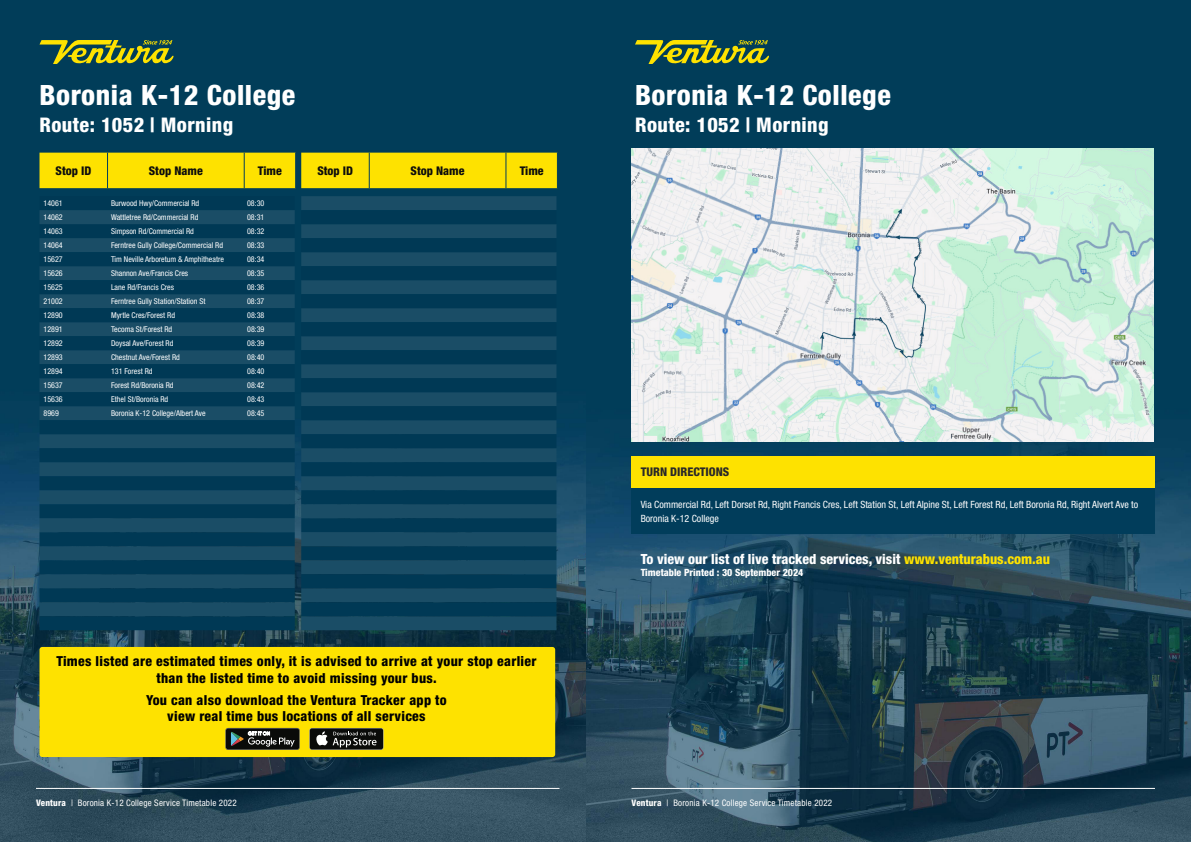
<style>
.page{position:relative;width:1191px;height:842px;background:#fff}
.page>*{position:absolute;margin:0;border:0;box-sizing:border-box;transform-origin:0 0}
.t1{font:800 condensed 28px "Helvetica Neue LT Std";letter-spacing:.02em;color:#fff}
.t2{font:800 condensed 20.2px "Helvetica Neue LT Std";letter-spacing:.02em;color:#fff}
.t3{font:800 condensed 14px "Helvetica Neue LT Std";color:#fff}
.t4{font:800 condensed 13.8px/16.6px "Helvetica Neue LT Std";letter-spacing:.02em;color:#000;text-align:center}
.t5{font:800 condensed 12px "Helvetica Neue LT Std";color:#0d0d0d}
.t6{font:800 condensed 12px "Helvetica Neue LT Std";color:#292829}
.t7{font:condensed 10px/14px "Helvetica Neue LT Std";color:#fff}
.t8{font:800 condensed 10px "Helvetica Neue LT Std";color:#fff}
.t9{font:condensed 9px "Helvetica Neue LT Std";letter-spacing:.02em;color:#fff}
.t10{font:condensed 8px "Helvetica Neue LT Std";color:#fff}
.s1{font-weight:800}
.s2{color:#fee200}
</style>
<div class="page">
<img style="left:0;top:0;width:587px;height:842px">
<hr style="left:36px;top:788px;width:523px;height:1px;background:#fff">
<svg style="left:40px;top:40px;width:134px;height:24px;background:#6f8531"></svg>
<div style="left:40px;top:153px;width:517px;height:35px;background:#fee200"></div>
<hr style="left:369px;top:153px;width:1px;height:35px;background:#013d5b">
<hr style="left:505px;top:153px;width:1px;height:35px;background:#013d5b">
<hr style="left:557px;top:153px;width:1px;height:35px;background:#013d5b">
<svg style="left:40px;top:196px;width:255px;height:42px;background:#083f5a"></svg>
<div style="left:40px;top:238px;width:255px;height:378px;background:#1a4d66"></div>
<svg style="left:40px;top:252px;width:255px;height:322px;background:#0c425c"></svg>
<div style="left:40px;top:588px;width:255px;height:14px;background:#003955"></div>
<div style="left:40px;top:616px;width:255px;height:14px;background:#003955"></div>
<div style="left:301px;top:196px;width:255px;height:434px;background:#1a4d66"></div>
<svg style="left:301px;top:210px;width:255px;height:56px;background:#0c425d"></svg>
<svg style="left:301px;top:266px;width:255px;height:322px;background:#0c425c"></svg>
<div style="left:301px;top:602px;width:255px;height:14px;background:#003955"></div>
<div style="left:39px;top:647px;width:516px;height:110px;background:#fee200;border-radius:3px"></div>
<svg style="left:225px;top:728px;width:75px;height:22px;background:#383a36"></svg>
<div style="left:309px;top:728px;width:74px;height:22px;background:#363735;border-radius:3px"></div>
<div style="left:310px;top:728px;width:73px;height:21px;background:#0a0b09;border-radius:2px"></div>
<svg style="left:316px;top:731px;width:60px;height:16px"></svg>
<img style="left:587px;top:0;width:604px;height:842px">
<hr style="left:631px;top:788px;width:524px;height:1px;background:#fff">
<div style="left:631px;top:456px;width:523px;height:32px;background:#fee200"></div>
<div style="left:631px;top:488px;width:523px;height:46px;background:#013d5b"></div>
<svg style="left:635px;top:40px;width:134px;height:24px;background:#6f8531"></svg>
<img style="left:632px;top:149px;width:521px;height:293px">
<h1 class="t1" style="left:40px;top:77px;width:257px">Boronia K-12 College</h1>
<h2 class="t2" style="left:40px;top:112px;width:195px">Route: 1052 | Morning</h2>
<h3 class="t5" style="left:56px;top:163px;width:37px">Stop ID</h3>
<h3 class="t5" style="left:149px;top:163px;width:56px">Stop Name</h3>
<h3 class="t5" style="left:258px;top:163px;width:25px">Time</h3>
<h3 class="t5" style="left:317px;top:163px;width:37px">Stop ID</h3>
<h3 class="t5" style="left:410px;top:163px;width:56px">Stop Name</h3>
<h3 class="t5" style="left:520px;top:163px;width:25px">Time</h3>
<p class="t10" style="left:44px;top:199px;width:21px">14061</p>
<p class="t10" style="left:111px;top:199px;width:90px">Burwood Hwy/Commercial Rd</p>
<p class="t10" style="left:247px;top:199px;width:19px">08:30</p>
<p class="t10" style="left:44px;top:213px;width:21px">14062</p>
<p class="t10" style="left:111px;top:213px;width:89px">Wattletree Rd/Commercial Rd</p>
<p class="t10" style="left:247px;top:213px;width:19px">08:31</p>
<p class="t10" style="left:44px;top:227px;width:21px">14063</p>
<p class="t10" style="left:111px;top:227px;width:84px">Simpson Rd/Commercial Rd</p>
<p class="t10" style="left:247px;top:227px;width:19px">08:32</p>
<p class="t10" style="left:44px;top:241px;width:21px">14064</p>
<p class="t10" style="left:111px;top:241px;width:114px">Ferntree Gully College/Commercial Rd</p>
<p class="t10" style="left:247px;top:241px;width:19px">08:33</p>
<p class="t10" style="left:44px;top:255px;width:21px">15627</p>
<p class="t10" style="left:111px;top:255px;width:115px">Tim Neville Arboretum &amp; Amphitheatre</p>
<p class="t10" style="left:247px;top:255px;width:19px">08:34</p>
<p class="t10" style="left:44px;top:269px;width:21px">15626</p>
<p class="t10" style="left:111px;top:269px;width:79px">Shannon Ave/Francis Cres</p>
<p class="t10" style="left:247px;top:269px;width:19px">08:35</p>
<p class="t10" style="left:44px;top:283px;width:21px">15625</p>
<p class="t10" style="left:111px;top:283px;width:64px">Lane Rd/Francis Cres</p>
<p class="t10" style="left:247px;top:283px;width:19px">08:36</p>
<p class="t10" style="left:44px;top:297px;width:21px">21002</p>
<p class="t10" style="left:111px;top:297px;width:96px">Ferntree Gully Station/Station St</p>
<p class="t10" style="left:247px;top:297px;width:19px">08:37</p>
<p class="t10" style="left:44px;top:311px;width:21px">12890</p>
<p class="t10" style="left:111px;top:311px;width:65px">Myrtle Cres/Forest Rd</p>
<p class="t10" style="left:247px;top:311px;width:19px">08:38</p>
<p class="t10" style="left:44px;top:325px;width:21px">12891</p>
<p class="t10" style="left:111px;top:325px;width:63px">Tecoma St/Forest Rd</p>
<p class="t10" style="left:247px;top:325px;width:19px">08:39</p>
<p class="t10" style="left:44px;top:339px;width:21px">12892</p>
<p class="t10" style="left:111px;top:339px;width:64px">Doysal Ave/Forest Rd</p>
<p class="t10" style="left:247px;top:339px;width:19px">08:39</p>
<p class="t10" style="left:44px;top:353px;width:21px">12893</p>
<p class="t10" style="left:111px;top:353px;width:70px">Chestnut Ave/Forest Rd</p>
<p class="t10" style="left:247px;top:353px;width:19px">08:40</p>
<p class="t10" style="left:44px;top:367px;width:21px">12894</p>
<p class="t10" style="left:111px;top:367px;width:43px">131 Forest Rd</p>
<p class="t10" style="left:247px;top:367px;width:19px">08:40</p>
<p class="t10" style="left:44px;top:381px;width:21px">15637</p>
<p class="t10" style="left:111px;top:381px;width:64px">Forest Rd/Boronia Rd</p>
<p class="t10" style="left:247px;top:381px;width:19px">08:42</p>
<p class="t10" style="left:44px;top:395px;width:21px">15636</p>
<p class="t10" style="left:111px;top:395px;width:59px">Ethel St/Boronia Rd</p>
<p class="t10" style="left:247px;top:395px;width:19px">08:43</p>
<p class="t10" style="left:44px;top:409px;width:17px">8969</p>
<p class="t10" style="left:111px;top:409px;width:96px">Boronia K-12 College/Albert Ave</p>
<p class="t10" style="left:247px;top:409px;width:19px">08:45</p>
<h3 class="t4" style="left:56px;top:653px;width:481px">Times listed are estimated times only, it is advised to arrive at your stop earlier than the listed time to avoid missing your bus.</h3>
<h3 class="t4" style="left:146px;top:691px;width:302px">You can also download the Ventura Tracker app to view real time bus locations of all services</h3>
<p class="t9" style="left:36px;top:798px;width:202px"><span class="s1">Ventura</span> | Boronia K-12 College Service Timetable 2022</p>
<h1 class="t1" style="left:635px;top:77px;width:257px">Boronia K-12 College</h1>
<h2 class="t2" style="left:635px;top:112px;width:195px">Route: 1052 | Morning</h2>
<h3 class="t6" style="left:640px;top:465px;width:90px">TURN DIRECTIONS</h3>
<p class="t7" style="left:640px;top:497px;width:499px">Via Commercial Rd, Left Dorset Rd, Right Francis Cres, Left Station St, Left Alpine St, Left Forest Rd, Left Boronia Rd, Right Alvert Ave to<br>Boronia K-12 College</p>
<h3 class="t3" style="left:640px;top:551px;width:411px">To view our list of live tracked services, visit <span class="s2">www.venturabus.com.au</span></h3>
<p class="t8" style="left:640px;top:567px;width:164px">Timetable Printed : 30 September 2024</p>
<p class="t9" style="left:631px;top:798px;width:202px"><span class="s1">Ventura</span> | Boronia K-12 College Service Timetable 2022</p>
</div>
